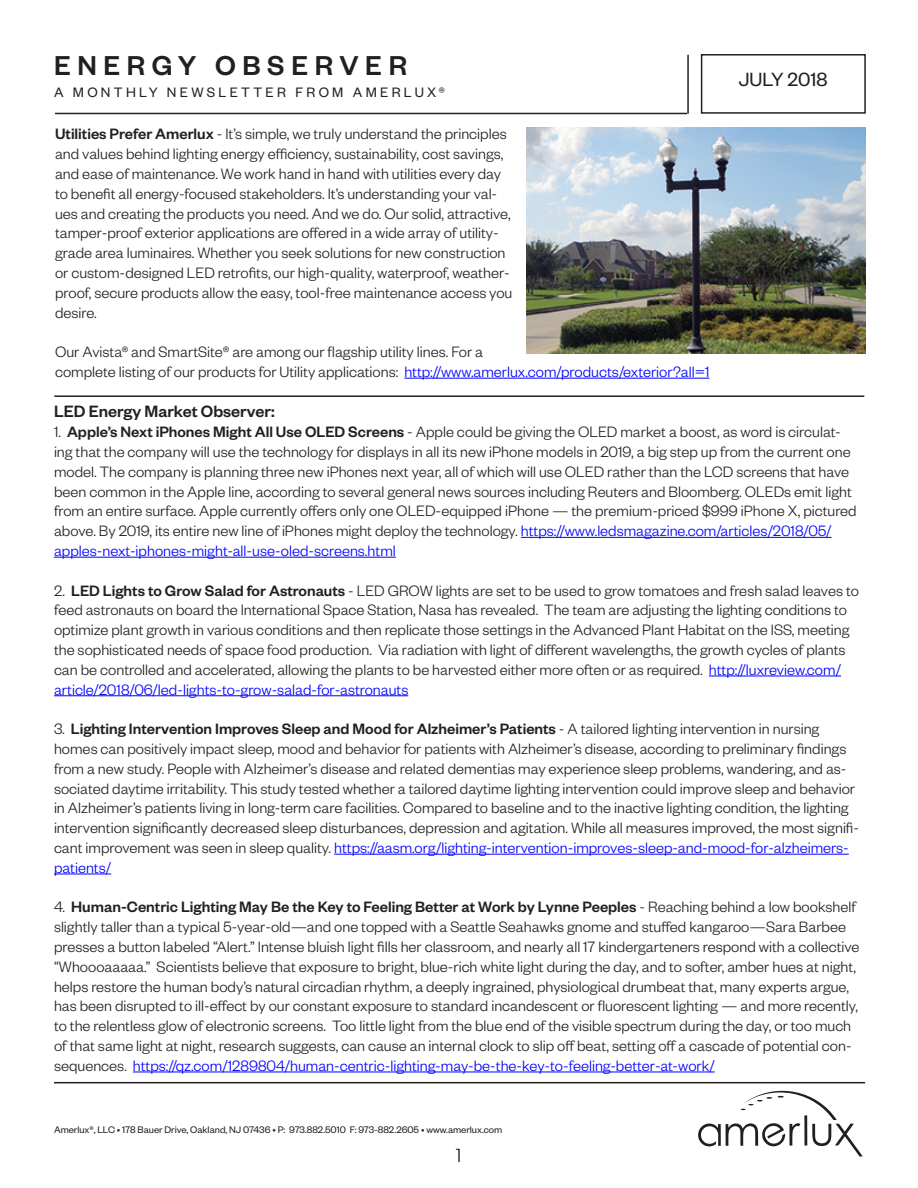
<style>
.page{position:relative;width:918px;height:1188px;background:#fff}
.page>*{position:absolute;margin:0;border:0;box-sizing:border-box;transform-origin:0 0}
.t1{font:500 30px "Founders Grotesk";letter-spacing:.22em;color:#231f20}
.t2{font:21px "Founders Grotesk";color:#231f20}
.t3{font:500 18px "Founders Grotesk";color:#231f20}
.t4{font:18px "Avant Garde";color:#231f20}
.t5{font:300 16.5px/19.8px "Founders Grotesk";color:#231f20}
.t6{font:15px "Founders Grotesk";letter-spacing:.22em;color:#231f20}
.t7{font:10.5px "Founders Grotesk";color:#231f20}
.s1{font-weight:500}
.s2{color:#00f}
</style>
<div class="page">
<hr style="left:54px;top:1082px;width:811px;height:1px;background:#231f20">
<hr style="left:687px;top:55px;width:2px;height:59px;background:#231f20">
<hr style="left:55px;top:113px;width:632px;height:1px;background:#231f20">
<div style="left:701px;top:54px;width:165px;height:60px;border:2px solid #231f20"></div>
<svg style="left:698px;top:1091px;width:165px;height:65px"></svg>
<hr style="left:521px;top:537px;width:311px;height:1px;background:#00f">
<hr style="left:54px;top:557px;width:342px;height:1px;background:#00f">
<hr style="left:709px;top:676px;width:132px;height:1px;background:#00f">
<hr style="left:54px;top:695px;width:354px;height:1px;background:#00f">
<hr style="left:334px;top:854px;width:515px;height:1px;background:#00f">
<hr style="left:54px;top:874px;width:57px;height:1px;background:#00f">
<hr style="left:133px;top:1072px;width:582px;height:1px;background:#00f">
<hr style="left:404px;top:378px;width:305px;height:1px;background:#00f">
<hr style="left:54px;top:395px;width:810px;height:2px;background:#231f20">
<img style="left:526px;top:128px;width:340px;height:226px">
<h1 class="t1" style="left:54px;top:47px;width:355px">ENERGY OBSERVER</h1>
<p class="t6" style="left:54px;top:83px;width:392px">A MONTHLY NEWSLETTER FROM AMERLUX®</p>
<p class="t5" style="left:55px;top:123px;width:459px"><span class="s1">Utilities Prefer Amerlux</span> - It’s simple, we truly understand the principles and values behind lighting energy efficiency, sustainability, cost savings, and ease of maintenance. We work hand in hand with utilities every day to benefit all energy-focused stakeholders. It’s understanding your val&shy;ues and creating the products you need. And we do. Our solid, attractive, tamper-proof exterior applications are offered in a wide array of utility&shy;grade area luminaires. Whether you seek solutions for new construction or custom-designed LED retrofits, our high-quality, waterproof, weather&shy;proof, secure products allow the easy, tool-free maintenance access you desire.</p>
<p class="t5" style="left:55px;top:341px;width:656px">Our Avista® and SmartSite® are among our flagship utility lines. For a<br>complete listing of our products for Utility applications: <span class="s2">http://www.amerlux.com/products/exterior?all=1</span></p>
<p class="t2" style="left:739px;top:67px;width:90px">JULY 2018</p>
<p class="t3" style="left:54px;top:400px;width:222px">LED Energy Market Observer:</p>
<p class="t5" style="left:54px;top:421px;width:804px">1. <span class="s1">Apple’s Next iPhones Might All Use OLED Screens</span> - Apple could be giving the OLED market a boost, as word is circulat&shy;ing that the company will use the technology for displays in all its new iPhone models in 2019, a big step up from the current one model. The company is planning three new iPhones next year, all of which will use OLED rather than the LCD screens that have been common in the Apple line, according to several general news sources including Reuters and Bloomberg. OLEDs emit light from an entire surface. Apple currently offers only one OLED-equipped iPhone — the premium-priced $999 iPhone X, pictured above. By 2019, its entire new line of iPhones might deploy the technology. <span class="s2">https://www.ledsmagazine.com/articles/2018/05/ apples-next-iphones-might-all-use-oled-screens.html</span></p>
<p class="t5" style="left:54px;top:580px;width:807px">2. <span class="s1">LED Lights to Grow Salad for Astronauts</span> - LED GROW lights are set to be used to grow tomatoes and fresh salad leaves to feed astronauts on board the International Space Station, Nasa has revealed. The team are adjusting the lighting conditions to optimize plant growth in various conditions and then replicate those settings in the Advanced Plant Habitat on the ISS, meeting the sophisticated needs of space food production. Via radiation with light of different wavelengths, the growth cycles of plants can be controlled and accelerated, allowing the plants to be harvested either more often or as required. <span class="s2">http://luxreview.com/ article/2018/06/led-lights-to-grow-salad-for-astronauts</span></p>
<p class="t5" style="left:54px;top:718px;width:807px">3. <span class="s1">Lighting Intervention Improves Sleep and Mood for Alzheimer’s Patients</span> - A tailored lighting intervention in nursing homes can positively impact sleep, mood and behavior for patients with Alzheimer’s disease, according to preliminary findings from a new study. People with Alzheimer’s disease and related dementias may experience sleep problems, wandering, and as&shy;sociated daytime irritability. This study tested whether a tailored daytime lighting intervention could improve sleep and behavior in Alzheimer’s patients living in long-term care facilities. Compared to baseline and to the inactive lighting condition, the lighting intervention significantly decreased sleep disturbances, depression and agitation. While all measures improved, the most signifi&shy;cant improvement was seen in sleep quality. <span class="s2">https://aasm.org/lighting-intervention-improves-sleep-and-mood-for-alzheimers&shy;patients/</span></p>
<p class="t5" style="left:54px;top:896px;width:807px">4. <span class="s1">Human-Centric Lighting May Be the Key to Feeling Better at Work by Lynne Peeples</span> - Reaching behind a low bookshelf slightly taller than a typical 5-year-old—and one topped with a Seattle Seahawks gnome and stuffed kangaroo—Sara Barbee presses a button labeled “Alert.” Intense bluish light fills her classroom, and nearly all 17 kindergarteners respond with a collective “Whoooaaaaa.” Scientists believe that exposure to bright, blue-rich white light during the day, and to softer, amber hues at night, helps restore the human body’s natural circadian rhythm, a deeply ingrained, physiological drumbeat that, many experts argue, has been disrupted to ill-effect by our constant exposure to standard incandescent or fluorescent lighting — and more recently, to the relentless glow of electronic screens. Too little light from the blue end of the visible spectrum during the day, or too much of that same light at night, research suggests, can cause an internal clock to slip off beat, setting off a cascade of potential con&shy;sequences. <span class="s2">https://qz.com/1289804/human-centric-lighting-may-be-the-key-to-feeling-better-at-work/</span></p>
<p class="t7" style="left:54px;top:1123px;width:450px">Amerlux®, LLC • 178 Bauer Drive, Oakland, NJ 07436 • P: 973.882.5010 F: 973-882.2605 • www.amerlux.com</p>
<p class="t4" style="left:454px;top:1145px;width:11px">1</p>
</div>
